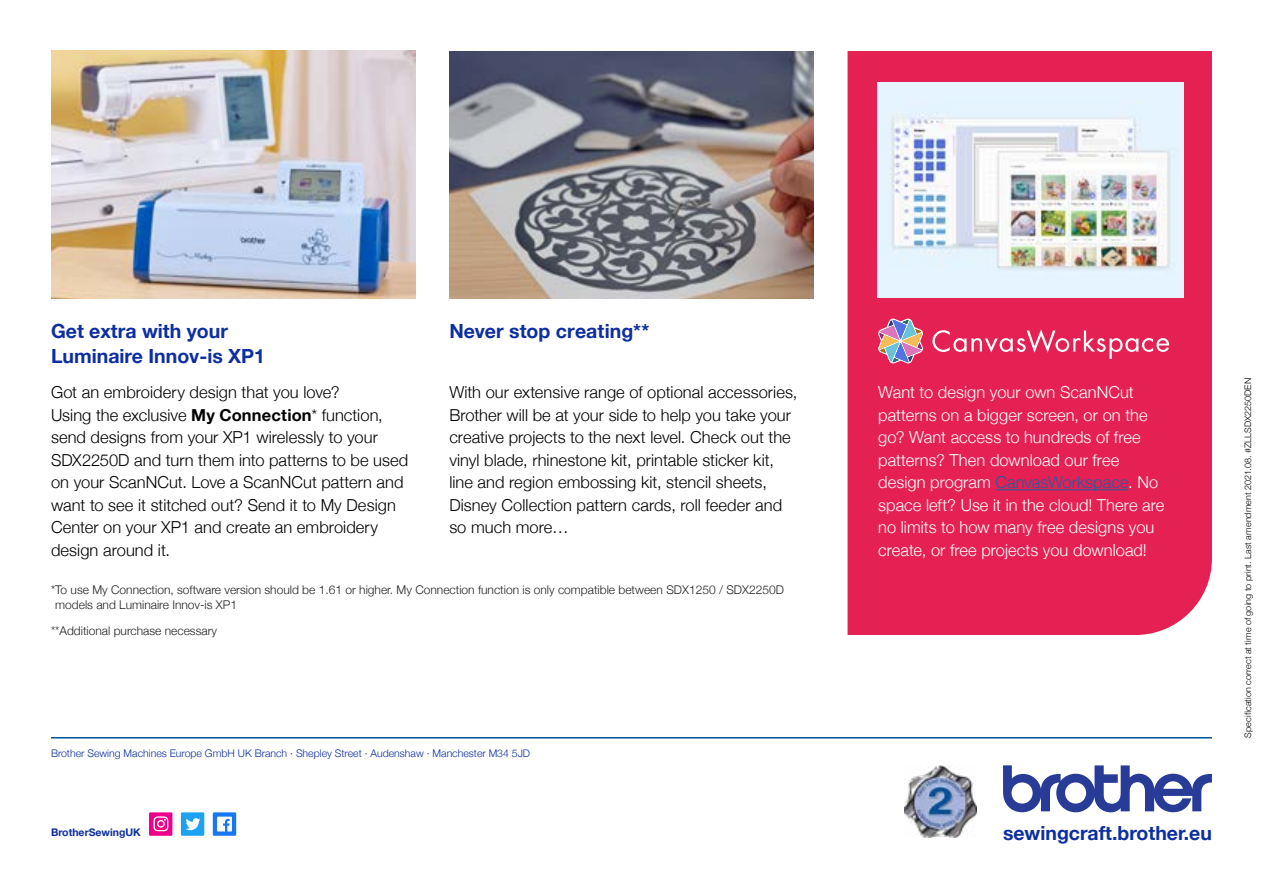
<style>
.page{position:relative;width:1263px;height:893px;background:#fff}
.page>*{position:absolute;margin:0;border:0;box-sizing:border-box;transform-origin:0 0}
.t1{font:700 19.5px/25.5px "Helvetica Neue";color:#0d2ea0}
.t2{font:300 16.5px/22.5px "Helvetica Neue";letter-spacing:.005em;color:#000}
.t3{font:300 16.5px/22.5px "Helvetica Neue";letter-spacing:.005em;color:#fff}
.t4{font:300 12px/14.4px "Helvetica Neue";color:#212121}
.t5{font:300 10.5px "Helvetica Neue";color:#0d2ea0}
.t6{font:700 10.5px "Helvetica Neue";color:#0d2ea0}
.t7{font:300 9px "Helvetica Neue";letter-spacing:.015em;color:#000}
.s1{font-weight:700}
.s2{color:#215e9e}
</style>
<div class="page">
<hr style="left:51px;top:737px;width:1161px;height:1px;background:#00529c">
<svg style="left:1003px;top:765px;width:209px;height:47px"></svg>
<img style="left:904px;top:766px;width:72px;height:72px">
<div style="left:213px;top:812px;width:23px;height:24px;background:#1877f2"></div>
<svg style="left:217px;top:817px;width:15px;height:14px"></svg>
<div style="left:149px;top:812px;width:23px;height:24px;background:#ec008c"></div>
<svg style="left:153px;top:816px;width:15px;height:15px"></svg>
<div style="left:181px;top:812px;width:23px;height:24px;background:#1da1f2"></div>
<svg style="left:186px;top:818px;width:14px;height:12px"></svg>
<div style="left:847px;top:51px;width:365px;height:584px;background:#e52053"></div>
<svg style="left:932px;top:329px;width:237px;height:30px;background:#e94670"></svg>
<svg style="left:878px;top:318px;width:45px;height:46px;background:#bf85a0"></svg>
<img style="left:51px;top:51px;width:364px;height:248px">
<img style="left:449px;top:51px;width:365px;height:248px">
<div style="left:877px;top:82px;width:306px;height:216px;background:#e6f4ff"></div>
<img style="left:891px;top:115px;width:279px;height:154px">
<hr style="left:995px;top:489px;width:133px;height:1px;background:#215e9e">
<p class="t1" style="left:51px;top:318px;width:216px">Get extra with your<br>Luminaire Innov-is XP1</p>
<p class="t2" style="left:51px;top:380px;width:359px">Got an embroidery design that you love?<br>Using the exclusive <span class="s1">My Connection</span>* function, send designs from your XP1 wirelessly to your SDX2250D and turn them into patterns to be used on your ScanNCut. Love a ScanNCut pattern and want to see it stitched out? Send it to My Design Center on your XP1 and create an embroidery design around it.</p>
<p class="t1" style="left:449px;top:318px;width:201px">Never stop creating**</p>
<p class="t2" style="left:449px;top:380px;width:350px">With our extensive range of optional accessories, Brother will be at your side to help you take your creative projects to the next level. Check out the vinyl blade, rhinestone kit, printable sticker kit, line and region embossing kit, stencil sheets, Disney Collection pattern cards, roll feeder and so much more…</p>
<p class="t4" style="left:55px;top:582px;width:730px;text-indent:-4px">*To use My Connection, software version should be 1.61 or higher. My Connection function is only compatible between SDX1250 / SDX2250D models and Luminaire Innov-is XP1</p>
<p class="t4" style="left:51px;top:623px;width:168px">**Additional purchase necessary</p>
<p class="t5" style="left:51px;top:745px;width:481px">Brother Sewing Machines Europe GmbH UK Branch · Shepley Street · Audenshaw · Manchester M34 5JD</p>
<p class="t3" style="left:878px;top:380px;width:288px">Want to design your own ScanNCut patterns on a bigger screen, or on the go? Want access to hundreds of free patterns? Then download our free design program <span class="s2">CanvasWorkspace</span>. No space left? Use it in the cloud! There are no limits to how many free designs you create, or free projects you download!</p>
<p class="t6" style="left:51px;top:824px;width:91px">BrotherSewingUK</p>
<p class="t1" style="left:1003px;top:821px;width:210px">sewingcraft.brother.eu</p>
<p class="t7" style="left:1241px;top:738px;width:361px;rotate:-90deg">Specification correct at time of going to print. Last amendment 2021.08. #ZLLSDX2250DEN</p>
</div>
